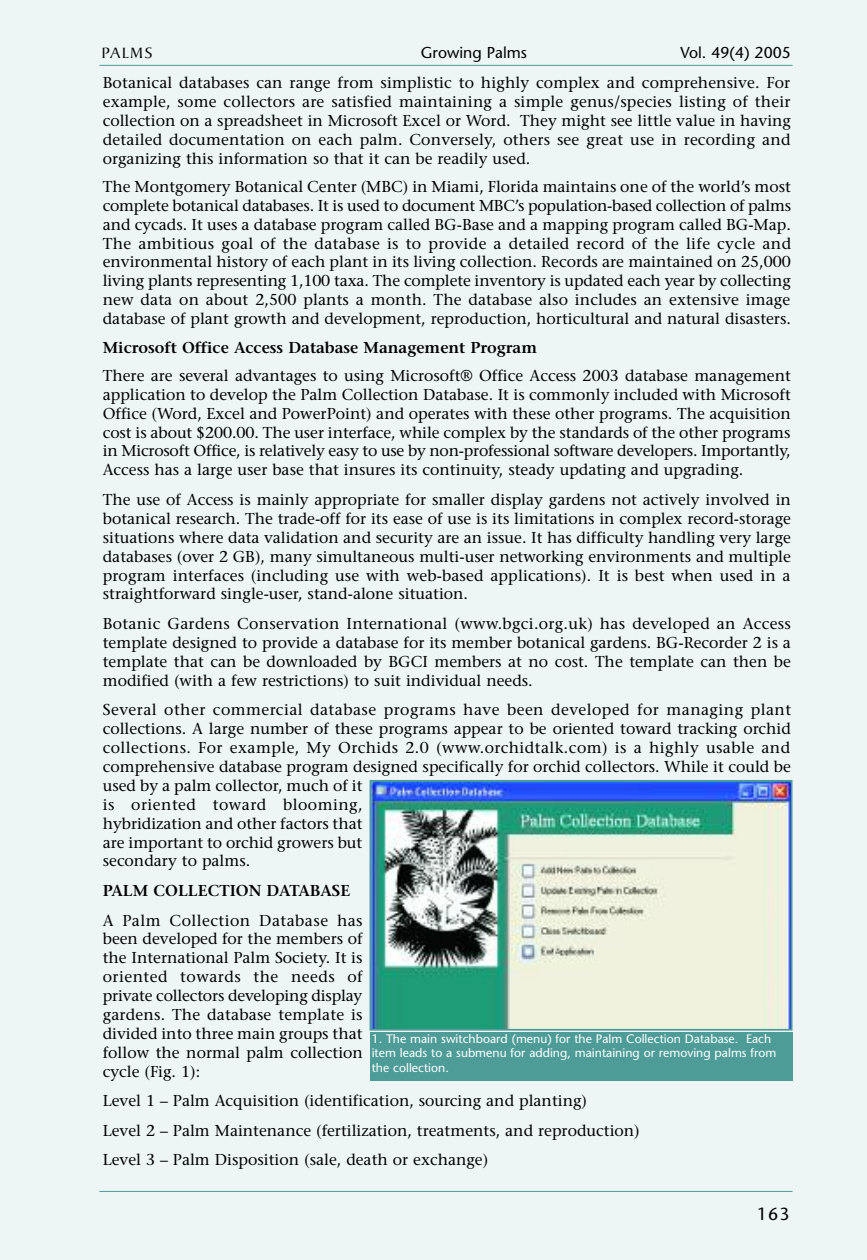
<style>
.page{position:relative;width:867px;height:1260px;background:#fff}
.page>*{position:absolute;margin:0;border:0;box-sizing:border-box;transform-origin:0 0}
.t1{font:17.5px "Stone Sans";color:#000}
.t2{font:15.75px/18.9px "Stone Serif";color:#000;text-align:justify}
.t3{font:600 15.75px "Stone Serif";color:#000}
.t4{font:15.75px "Stone Sans";color:#000}
.t5{font:15.75px "Cygnet";letter-spacing:.055em;color:#000}
.t6{font:12.25px/14.7px "Stone Sans";color:#fff}
</style>
<div class="page">
<div style="left:0;top:0;width:866px;height:1260px;background:#edf5f5"></div>
<hr style="left:99px;top:1191px;width:693px;height:1px;background:#4e9c98">
<hr style="left:99px;top:65px;width:693px;height:1px;background:#4e9c98">
<img style="left:372px;top:783px;width:417px;height:245px">
<div style="left:369px;top:780px;width:423px;height:251px;border:2px solid #4e9c98"></div>
<div style="left:370px;top:1032px;width:422px;height:49px;background:#4e9c98"></div>
<p class="t5" style="left:101px;top:43px;width:53px">PALMS</p>
<p class="t4" style="left:421px;top:46px;width:108px">Growing Palms</p>
<p class="t4" style="left:680px;top:46px;width:112px">Vol. 49(4) 2005</p>
<p class="t2" style="left:103px;top:75px;width:689px">Botanical databases can range from simplistic to highly complex and comprehensive. For example, some collectors are satisfied maintaining a simple genus/species listing of their collection on a spreadsheet in Microsoft Excel or Word. They might see little value in having detailed documentation on each palm. Conversely, others see great use in recording and organizing this information so that it can be readily used.</p>
<p class="t2" style="left:103px;top:179px;width:689px">The Montgomery Botanical Center (MBC) in Miami, Florida maintains one of the world’s most complete botanical databases. It is used to document MBC’s population-based collection of palms and cycads. It uses a database program called BG-Base and a mapping program called BG-Map.<br>The ambitious goal of the database is to provide a detailed record of the life cycle and environmental history of each plant in its living collection. Records are maintained on 25,000 living plants representing 1,100 taxa. The complete inventory is updated each year by collecting new data on about 2,500 plants a month. The database also includes an extensive image database of plant growth and development, reproduction, horticultural and natural disasters.</p>
<p class="t3" style="left:103px;top:341px;width:435px">Microsoft Office Access Database Management Program</p>
<p class="t2" style="left:103px;top:368px;width:689px">There are several advantages to using Microsoft® Office Access 2003 database management application to develop the Palm Collection Database. It is commonly included with Microsoft Office (Word, Excel and PowerPoint) and operates with these other programs. The acquisition cost is about $200.00. The user interface, while complex by the standards of the other programs in Microsoft Office, is relatively easy to use by non-professional software developers. Importantly, Access has a large user base that insures its continuity, steady updating and upgrading.</p>
<p class="t2" style="left:103px;top:492px;width:689px">The use of Access is mainly appropriate for smaller display gardens not actively involved in botanical research. The trade-off for its ease of use is its limitations in complex record-storage situations where data validation and security are an issue. It has difficulty handling very large databases (over 2 GB), many simultaneous multi-user networking environments and multiple program interfaces (including use with web-based applications). It is best when used in a straightforward single-user, stand-alone situation.</p>
<p class="t2" style="left:103px;top:616px;width:689px">Botanic Gardens Conservation International (www.bgci.org.uk) has developed an Access template designed to provide a database for its member botanical gardens. BG-Recorder 2 is a template that can be downloaded by BGCI members at no cost. The template can then be modified (with a few restrictions) to suit individual needs.</p>
<p class="t2" style="left:103px;top:702px;width:689px;text-align:left">Several other commercial database programs have been developed for managing plant collections. A large number of these programs appear to be oriented toward tracking orchid collections. For example, My Orchids 2.0 (www.orchidtalk.com) is a highly usable and comprehensive database program designed specifically for orchid collectors. While it could be used by a palm collector, much of it<br>is oriented toward blooming,<br>hybridization and other factors that<br>are important to orchid growers but<br>secondary to palms.</p>
<p class="t3" style="left:103px;top:884px;width:249px">PALM COLLECTION DATABASE</p>
<p class="t2" style="left:103px;top:912px;width:262px">A Palm Collection Database has been developed for the members of the International Palm Society. It is oriented towards the needs of private collectors developing display gardens. The database template is divided into three main groups that follow the normal palm collection cycle (Fig. 1):</p>
<p class="t2" style="left:103px;top:1088px;width:538px;line-height:29.6px;text-align:left">Level 1 – Palm Acquisition (identification, sourcing and planting)<br>Level 2 – Palm Maintenance (fertilization, treatments, and reproduction)<br>Level 3 – Palm Disposition (sale, death or exchange)</p>
<p class="t6" style="left:371px;top:1032px;width:406px">1. The main switchboard (menu) for the Palm Collection Database. Each item leads to a submenu for adding, maintaining or removing palms from the collection.</p>
<p class="t1" style="left:757px;top:1207px;width:34px">163</p>
</div>
